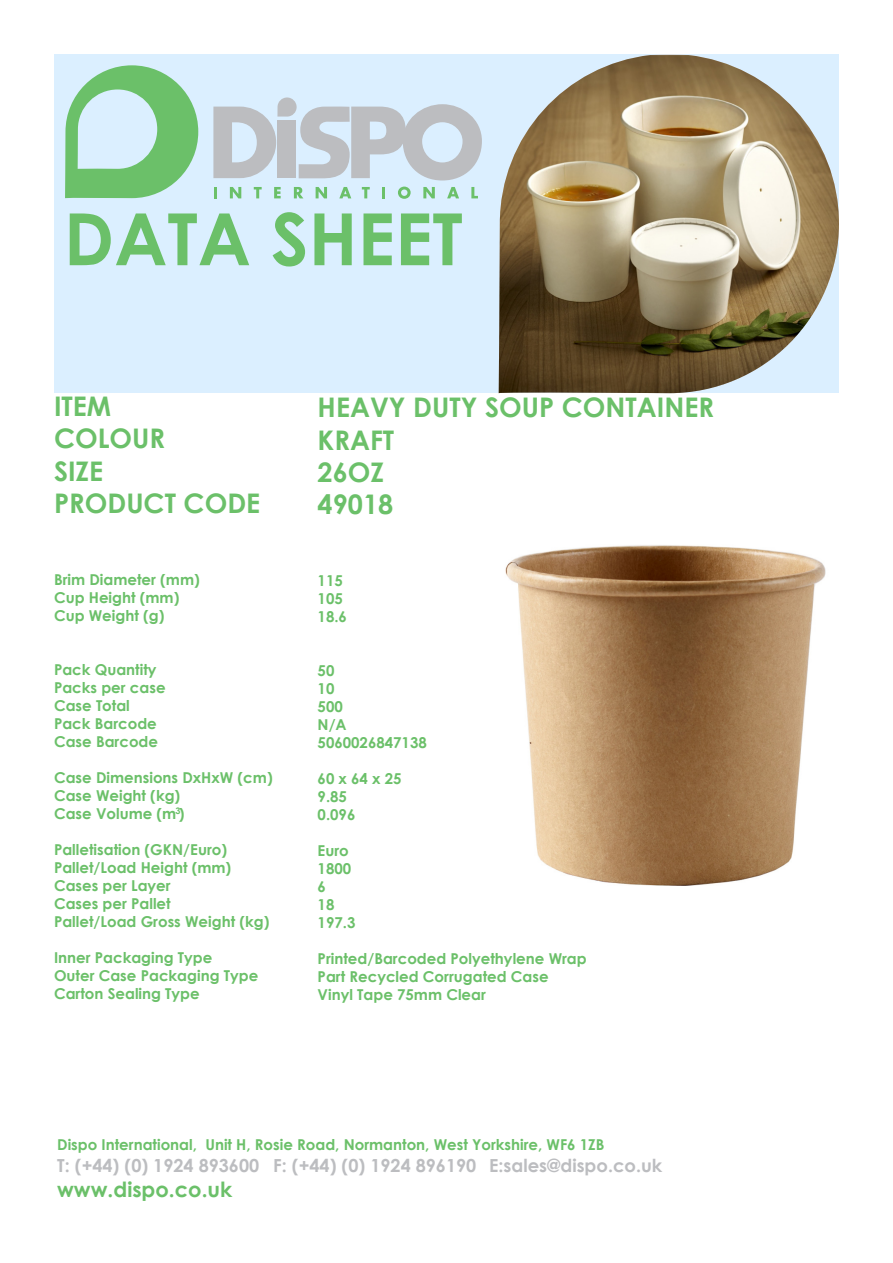
<style>
.page{position:relative;width:893px;height:1263px;background:#fff}
.page>*{position:absolute;margin:0;border:0;box-sizing:border-box;transform-origin:0 0}
.t1{font:700 72px "Century Gothic";color:#6bc069}
.t2{font:700 27px "Century Gothic";color:#6bc069}
.t3{font:700 21px "Century Gothic";color:#6bc069}
.t4{font:700 18px "Century Gothic";color:#bcbdc0}
.t5{font:700 15px/18px "Century Gothic";color:#6bc069}
.t6{font:700 9px "Century Gothic";color:#6bc069}
</style>
<div class="page">
<div style="left:54px;top:54px;width:785px;height:339px;background:#dbefff"></div>
<img style="left:499px;top:55px;width:340px;height:338px">
<svg style="left:214px;top:187px;width:3px;height:11px"></svg>
<svg style="left:230px;top:187px;width:11px;height:11px"></svg>
<svg style="left:254px;top:187px;width:8px;height:11px"></svg>
<svg style="left:274px;top:187px;width:7px;height:11px"></svg>
<svg style="left:294px;top:187px;width:9px;height:11px"></svg>
<svg style="left:316px;top:187px;width:11px;height:11px"></svg>
<svg style="left:339px;top:187px;width:12px;height:11px"></svg>
<svg style="left:362px;top:187px;width:8px;height:11px"></svg>
<svg style="left:382px;top:187px;width:3px;height:11px"></svg>
<svg style="left:398px;top:187px;width:13px;height:12px"></svg>
<svg style="left:423px;top:187px;width:12px;height:11px"></svg>
<svg style="left:447px;top:187px;width:12px;height:11px"></svg>
<svg style="left:471px;top:187px;width:7px;height:11px"></svg>
<svg style="left:65px;top:65px;width:133px;height:134px"></svg>
<svg style="left:213px;top:97px;width:269px;height:83px"></svg>
<img style="left:505px;top:545px;width:321px;height:341px">
<p class="t1" style="left:64px;top:184px;width:400px">DATA SHEET</p>
<p class="t2" style="left:54px;top:385px;width:59px">ITEM</p>
<p class="t2" style="left:54px;top:418px;width:113px">COLOUR</p>
<p class="t2" style="left:54px;top:450px;width:51px">SIZE</p>
<p class="t2" style="left:54px;top:483px;width:208px">PRODUCT CODE</p>
<p class="t5" style="left:54px;top:570px;width:147px">Brim Diameter (mm)</p>
<p class="t5" style="left:54px;top:588px;width:127px">Cup Height (mm)</p>
<p class="t5" style="left:54px;top:606px;width:112px">Cup Weight (g)</p>
<p class="t5" style="left:54px;top:660px;width:104px">Pack Quantity</p>
<p class="t5" style="left:54px;top:678px;width:113px">Packs per case</p>
<p class="t5" style="left:54px;top:696px;width:77px">Case Total</p>
<p class="t5" style="left:54px;top:714px;width:104px">Pack Barcode</p>
<p class="t5" style="left:54px;top:732px;width:106px">Case Barcode</p>
<p class="t5" style="left:54px;top:768px;width:220px">Case Dimensions DxHxW (cm)</p>
<p class="t5" style="left:54px;top:786px;width:128px">Case Weight (kg)</p>
<p class="t5" style="left:54px;top:804px;width:132px">Case Volume (m )</p>
<p class="t5" style="left:54px;top:840px;width:175px">Palletisation (GKN/Euro)</p>
<p class="t5" style="left:54px;top:858px;width:179px">Pallet/Load Height (mm)</p>
<p class="t5" style="left:54px;top:876px;width:118px">Cases per Layer</p>
<p class="t5" style="left:54px;top:894px;width:118px">Cases per Pallet</p>
<p class="t5" style="left:54px;top:912px;width:217px">Pallet/Load Gross Weight (kg)</p>
<p class="t5" style="left:54px;top:948px;width:206px">Inner Packaging Type<br>Outer Case Packaging Type</p>
<p class="t5" style="left:54px;top:984px;width:147px">Carton Sealing Type</p>
<p class="t6" style="left:175px;top:804px;width:7px">3</p>
<p class="t2" style="left:318px;top:387px;width:398px">HEAVY DUTY SOUP CONTAINER</p>
<p class="t2" style="left:318px;top:419px;width:78px">KRAFT</p>
<p class="t2" style="left:318px;top:452px;width:68px">26OZ</p>
<p class="t2" style="left:318px;top:484px;width:77px">49018</p>
<p class="t5" style="left:318px;top:571px;width:27px">115</p>
<p class="t5" style="left:318px;top:589px;width:27px">105</p>
<p class="t5" style="left:318px;top:607px;width:31px">18.6</p>
<p class="t5" style="left:318px;top:661px;width:18px">50</p>
<p class="t5" style="left:318px;top:679px;width:18px">10</p>
<p class="t5" style="left:318px;top:697px;width:27px">500</p>
<p class="t5" style="left:318px;top:715px;width:31px">N/A</p>
<p class="t5" style="left:318px;top:733px;width:111px">5060026847138</p>
<p class="t5" style="left:318px;top:769px;width:85px">60 x 64 x 25</p>
<p class="t5" style="left:318px;top:787px;width:31px">9.85</p>
<p class="t5" style="left:318px;top:805px;width:39px">0.096</p>
<p class="t5" style="left:318px;top:841px;width:33px">Euro</p>
<p class="t5" style="left:318px;top:859px;width:35px">1800</p>
<p class="t5" style="left:318px;top:877px;width:10px">6</p>
<p class="t5" style="left:318px;top:895px;width:18px">18</p>
<p class="t5" style="left:318px;top:913px;width:39px">197.3</p>
<p class="t5" style="left:318px;top:949px;width:271px">Printed/Barcoded Polyethylene Wrap</p>
<p class="t5" style="left:318px;top:967px;width:232px">Part Recycled Corrugated Case</p>
<p class="t5" style="left:318px;top:985px;width:170px">Vinyl Tape 75mm Clear</p>
<p class="t5" style="left:57px;top:1135px;width:549px">Dispo International, Unit H, Rosie Road, Normanton, West Yorkshire, WF6 1ZB</p>
<p class="t4" style="left:57px;top:1151px;width:607px">T: (+44) (0) 1924 893600 F: (+44) (0) 1924 896190 E:sales@dispo.co.uk</p>
<p class="t3" style="left:57px;top:1173px;width:177px">www.dispo.co.uk</p>
</div>
